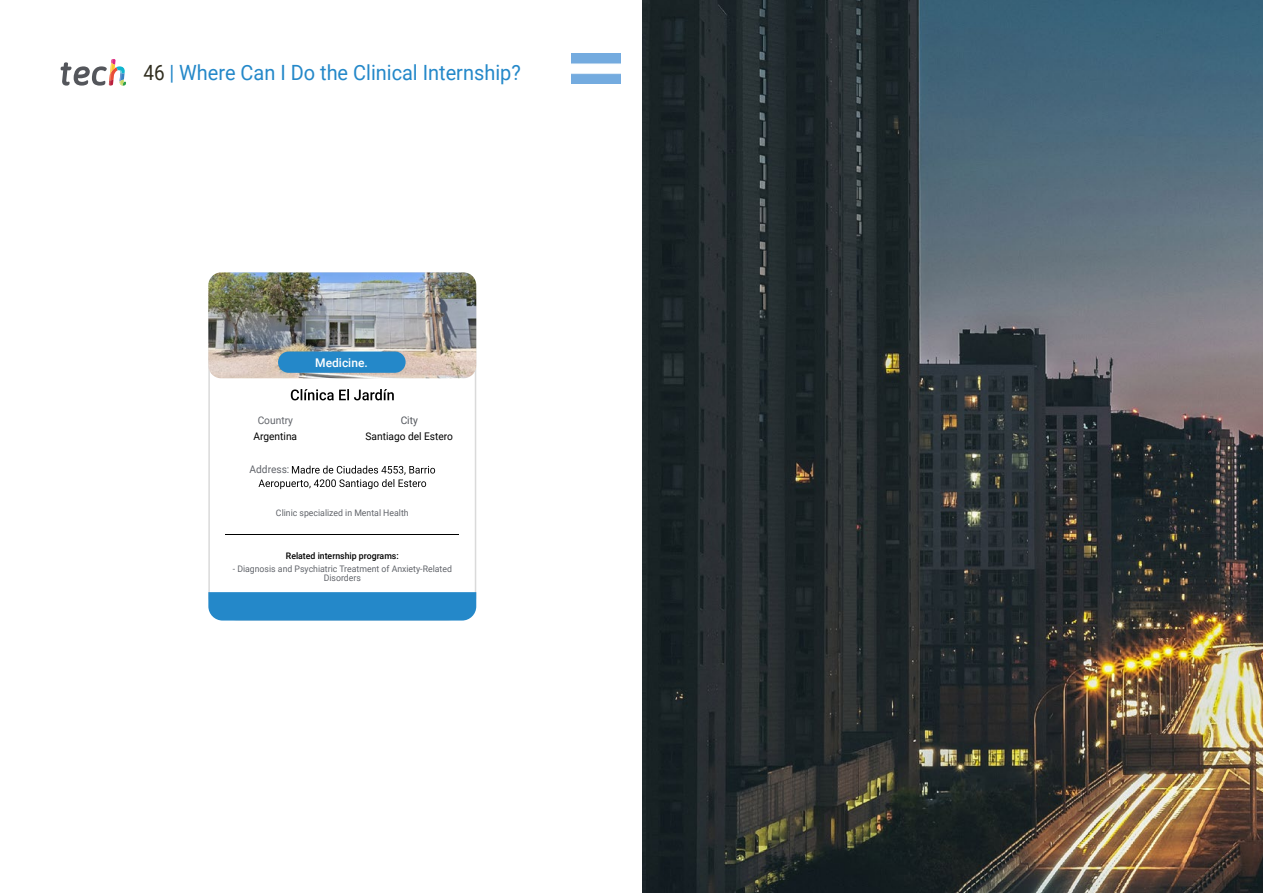
<style>
.page{position:relative;width:1263px;height:893px;background:#fff}
.page>*{position:absolute;margin:0;border:0;box-sizing:border-box;transform-origin:0 0}
.t1{font:21px "Roboto";color:#2488c9;scale:.95 1}
.t2{font:500 12px "Roboto";color:#fff}
.t3{font:10.5px "Roboto";color:#000}
.t4{font:10.5px "Roboto";color:#61646a}
.t5{font:10.5px "Roboto";color:#52555b}
.t6{font:9px/9px "Roboto";color:#61646a;text-align:center}
.t7{font:500 9px "Roboto";color:#000}
.s1{color:#312e20}
</style>
<div class="page">
<img style="left:642px;top:0;width:621px;height:893px">
<svg style="left:61px;top:59px;width:65px;height:27px"></svg>
<svg style="left:208px;top:283px;width:269px;height:326px"></svg>
<img style="left:208px;top:272px;width:268px;height:106px">
<div style="left:278px;top:351px;width:128px;height:22px;background:#2488c9;border-radius:11px"></div>
<svg style="left:208px;top:592px;width:268px;height:29px;background:#2a8bca"></svg>
<hr style="left:225px;top:534px;width:234px;height:1px;background:#000">
<svg style="left:291px;top:389px;width:103px;height:11px"></svg>
<svg style="left:258px;top:466px;width:177px;height:23px"></svg>
<h1 class="t1" style="left:144px;top:57px;width:399px"><span class="s1">46</span> | Where Can I Do the Clinical Internship?</h1>
<h2 class="t2" style="left:315px;top:354px;width:54px">Medicine.</h2>
<p class="t4" style="left:258px;top:413px;width:37px">Country</p>
<p class="t3" style="left:253px;top:429px;width:45px">Argentina</p>
<p class="t5" style="left:401px;top:413px;width:19px">City</p>
<p class="t3" style="left:365px;top:429px;width:89px">Santiago del Estero</p>
<p class="t4" style="left:250px;top:462px;width:41px">Address:</p>
<p class="t6" style="left:276px;top:508px;width:134px">Clinic specialized in Mental Health</p>
<p class="t7" style="left:286px;top:549px;width:114px">Related internship programs:</p>
<p class="t6" style="left:233px;top:564px;width:221px">- Diagnosis and Psychiatric Treatment of Anxiety-Related<br>Disorders</p>
</div>
